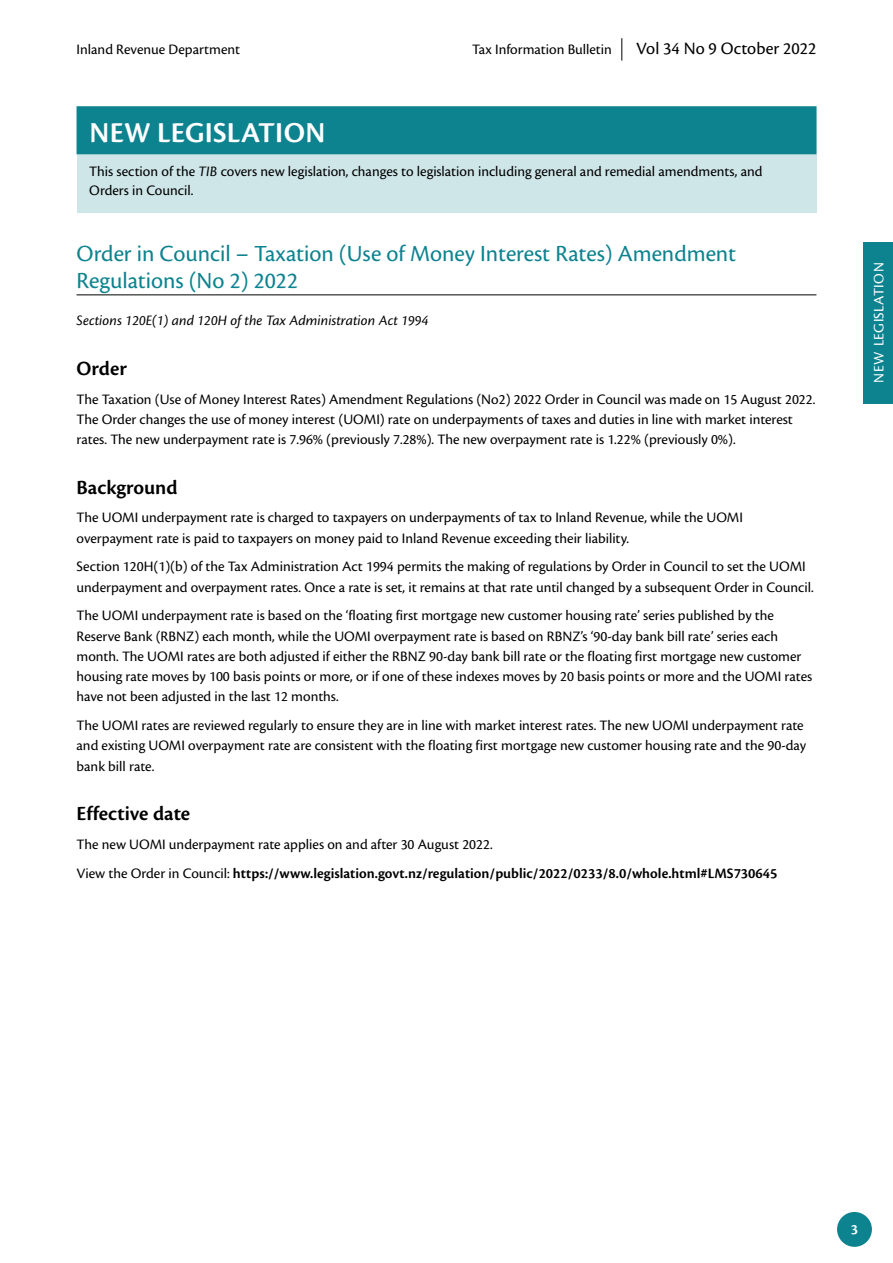
<style>
.page{position:relative;width:893px;height:1263px;background:#fff}
.page>*{position:absolute;margin:0;border:0;box-sizing:border-box;transform-origin:0 0}
.t1{font:600 30px "Cronos Pro";letter-spacing:.01em;color:#fff}
.TIB_H1_Under_line_on{font:24px/27px "Cronos Pro";color:#0d8390}
.TIB_H2{font:600 21px "Cronos Pro";color:#000}
.t2{font:18px "Cronos Pro";color:#000}
.TIB_Body_main{font:15px/20.2px "Cronos Pro";color:#000}
.TIB_Body_main-2{font:600 15px "Cronos Pro";color:#000}
.TIB_Body_main-3{font:italic 15px "Cronos Pro";letter-spacing:.005em;color:#000}
.t3{font:15px "Cronos Pro";letter-spacing:.025em;color:#fff}
.t4{font:600 15px "Cronos Pro";color:#fff}
.s1{font-style:italic}
.s2{font-weight:400}
</style>
<div class="page">
<div style="left:77px;top:106px;width:739px;height:107px;background:#cfe6e9"></div>
<div style="left:77px;top:106px;width:739px;height:48px;background:#0d8390"></div>
<div style="left:863px;top:242px;width:30px;height:162px;background:#0d8390"></div>
<hr style="left:77px;top:294px;width:739px;height:1px;background:#000">
<svg style="left:621px;top:38px;width:1px;height:23px"></svg>
<div style="left:837px;top:1212px;width:35px;height:35px;background:#0d8390;border-radius:50%"></div>
<p class="TIB_Body_main" style="left:77px;top:39px;width:165px">Inland Revenue Department</p>
<p class="t2" style="left:636px;top:38px;width:182px">Vol 34 No 9 October 2022</p>
<p class="TIB_Body_main" style="left:472px;top:39px;width:141px">Tax Information Bulletin</p>
<h1 class="t1" style="left:89px;top:116px;width:238px">NEW LEGISLATION</h1>
<p class="TIB_Body_main" style="left:89px;top:162px;width:675px;line-height:18.8px">This section of the <span class="s1">TIB</span> covers new legislation, changes to legislation including general and remedial amendments, and<br>Orders in Council.</p>
<p class="TIB_H1_Under_line_on" style="left:77px;top:240px;width:661px">Order in Council – Taxation (Use of Money Interest Rates) Amendment<br>Regulations (No 2) 2022</p>
<p class="TIB_Body_main-3" style="left:77px;top:312px;width:353px">Sections 120E(1) and 120H of the Tax Administration Act 1994</p>
<p class="TIB_H2" style="left:77px;top:356px;width:52px">Order</p>
<p class="TIB_Body_main" style="left:77px;top:389px;width:740px">The Taxation (Use of Money Interest Rates) Amendment Regulations (No2) 2022 Order in Council was made on 15 August 2022.<br>The Order changes the use of money interest (UOMI) rate on underpayments of taxes and duties in line with market interest rates. The new underpayment rate is 7.96% (previously 7.28%). The new overpayment rate is 1.22% (previously 0%).</p>
<p class="TIB_H2" style="left:77px;top:475px;width:103px">Background</p>
<p class="TIB_Body_main" style="left:77px;top:508px;width:668px">The UOMI underpayment rate is charged to taxpayers on underpayments of tax to Inland Revenue, while the UOMI overpayment rate is paid to taxpayers on money paid to Inland Revenue exceeding their liability.</p>
<p class="TIB_Body_main" style="left:77px;top:557px;width:739px">Section 120H(1)(b) of the Tax Administration Act 1994 permits the making of regulations by Order in Council to set the UOMI underpayment and overpayment rates. Once a rate is set, it remains at that rate until changed by a subsequent Order in Council.</p>
<p class="TIB_Body_main" style="left:77px;top:606px;width:737px">The UOMI underpayment rate is based on the ‘floating first mortgage new customer housing rate’ series published by the Reserve Bank (RBNZ) each month, while the UOMI overpayment rate is based on RBNZ’s ‘90-day bank bill rate’ series each month. The UOMI rates are both adjusted if either the RBNZ 90-day bank bill rate or the floating first mortgage new customer housing rate moves by 100 basis points or more, or if one of these indexes moves by 20 basis points or more and the UOMI rates have not been adjusted in the last 12 months.</p>
<p class="TIB_Body_main" style="left:77px;top:715px;width:731px">The UOMI rates are reviewed regularly to ensure they are in line with market interest rates. The new UOMI underpayment rate and existing UOMI overpayment rate are consistent with the floating first mortgage new customer housing rate and the 90-day bank bill rate.</p>
<p class="TIB_H2" style="left:77px;top:802px;width:115px">Effective date</p>
<p class="TIB_Body_main" style="left:77px;top:834px;width:418px">The new UOMI underpayment rate applies on and after 30 August 2022.</p>
<p class="TIB_Body_main-2" style="left:77px;top:864px;width:702px"><span class="s2">View the Order in Council:</span> https://www.legislation.govt.nz/regulation/public/2022/0233/8.0/whole.html#LMS730645</p>
<p class="t3" style="left:870px;top:383px;width:122px;rotate:-90deg">NEW LEGISLATION</p>
<p class="t4" style="left:851px;top:1220px;width:9px">3</p>
</div>
